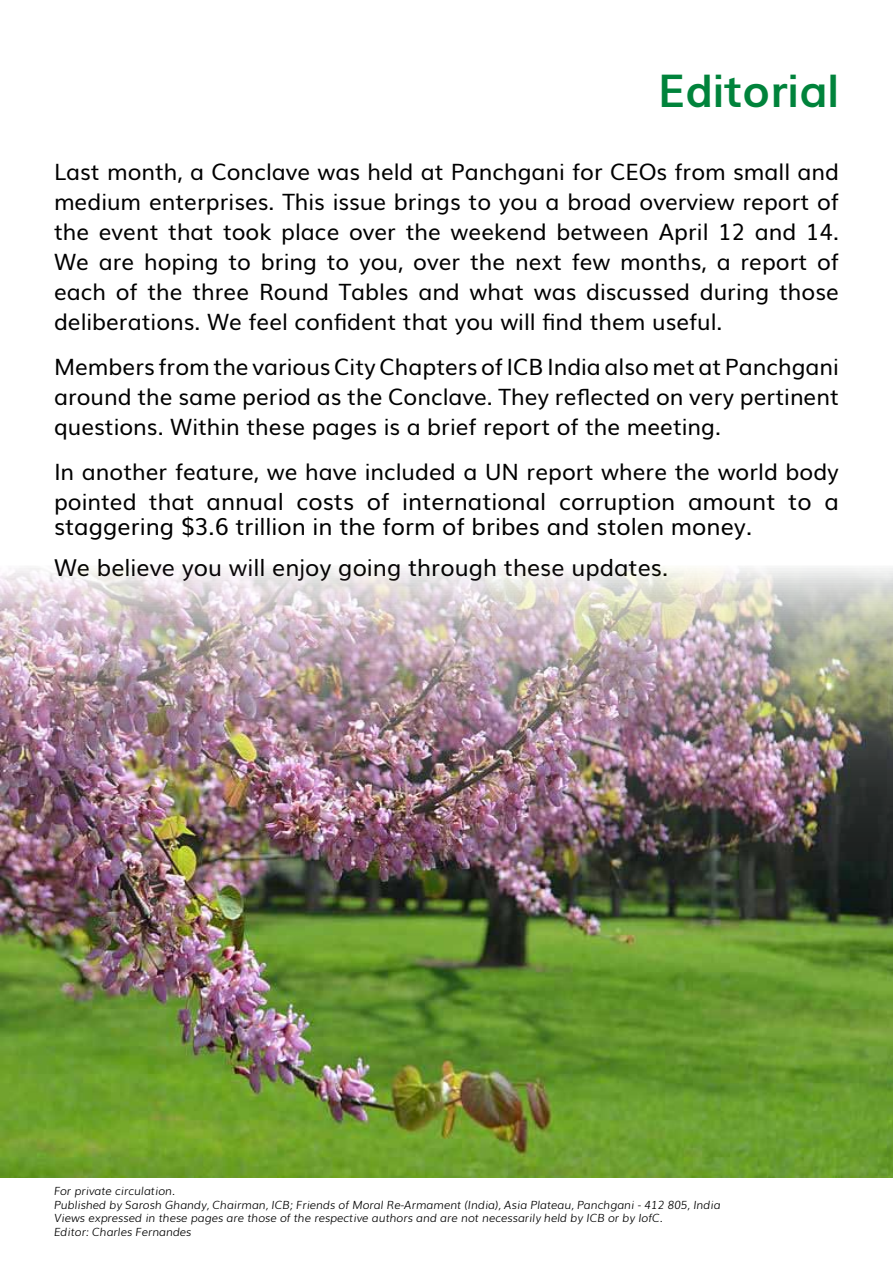
<style>
.page{position:relative;width:893px;height:1263px;background:#fff}
.page>*{position:absolute;margin:0;border:0;box-sizing:border-box;transform-origin:0 0}
.t1{font:700 45px "Muli";color:#00833b}
.t2{font:23.25px/25.5px "Muli";color:#000}
.t3{font:22.5px/30px "Muli";color:#000;text-align:justify}
.t4{font:italic 300 11.25px/13.5px "Muli";color:#000}
.s1{font-size:22.5px}
</style>
<div class="page">
<img style="left:0;top:568px;width:893px;height:609px">
<h1 class="t1" style="left:658px;top:55px;width:183px">Editorial</h1>
<p class="t3" style="left:54px;top:155px;width:786px">Last month, a Conclave was held at Panchgani for CEOs from small and medium enterprises. This issue brings to you a broad overview report of the event that took place over the weekend between April 12 and 14.<br>We are hoping to bring to you, over the next few months, a report of each of the three Round Tables and what was discussed during those deliberations. We feel confident that you will find them useful.</p>
<p class="t3" style="left:54px;top:350px;width:786px">Members from the various City Chapters of ICB India also met at Panchgani around the same period as the Conclave. They reflected on very pertinent questions. Within these pages is a brief report of the meeting.</p>
<p class="t3" style="left:54px;top:455px;width:786px">In another feature, we have included a UN report where the world body</p>
<p class="t2" style="left:54px;top:487px;width:786px"><span class="s1">pointed that</span> annual costs of international corruption amount to a staggering $3.6 trillion in the form of bribes and stolen money.</p>
<p class="t2" style="left:54px;top:553px;width:616px">We believe you will enjoy going through these updates.</p>
<p class="t4" style="left:54px;top:1184px;width:668px">For private circulation.<br>Published by Sarosh Ghandy, Chairman, ICB; Friends of Moral Re-Armament (India), Asia Plateau, Panchgani - 412 805, India Views expressed in these pages are those of the respective authors and are not necessarily held by ICB or by IofC.<br>Editor: Charles Fernandes</p>
</div>
